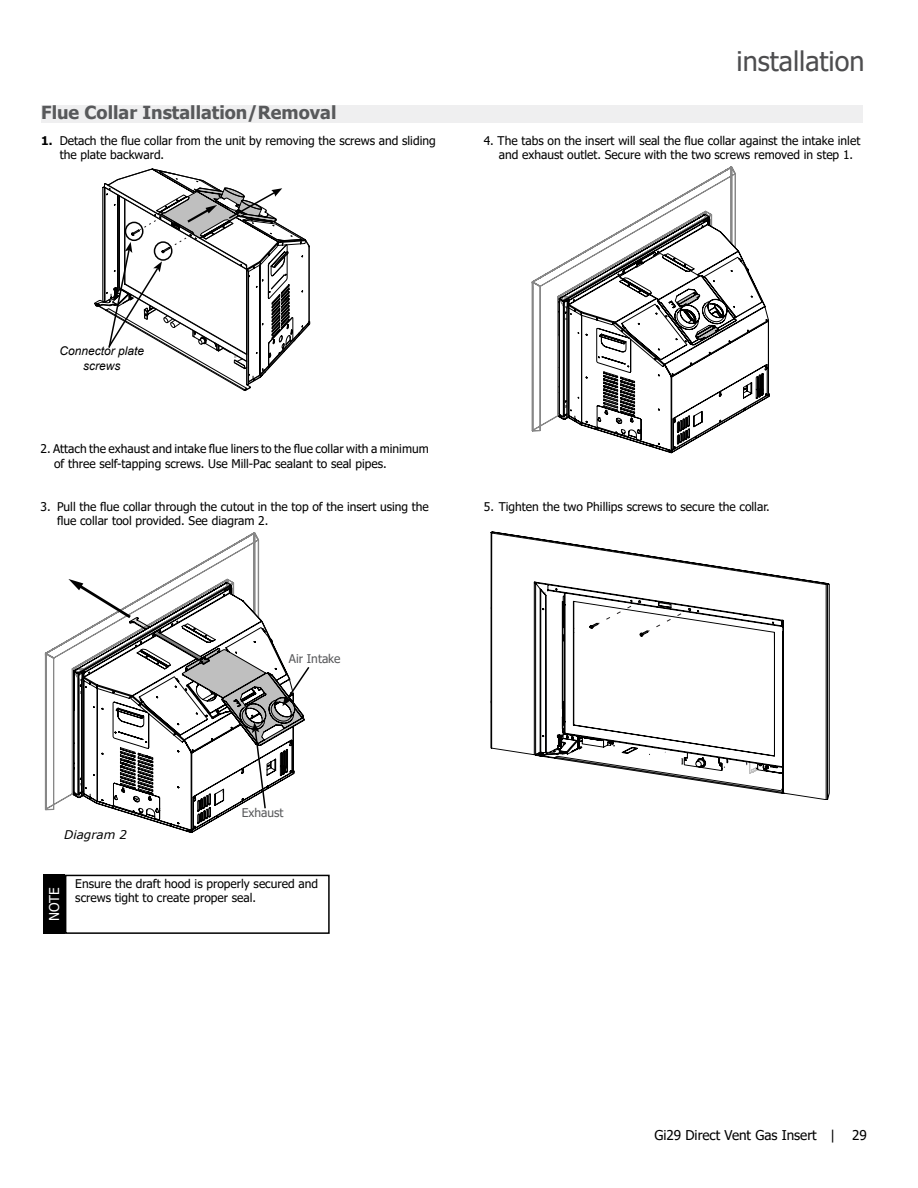
<style>
.page{position:relative;width:918px;height:1188px;background:#fff}
.page>*{position:absolute;margin:0;border:0;box-sizing:border-box;transform-origin:0 0}
.t1{font:27px "Tahoma";color:#4d4d4f}
.t2{font:700 18px "Tahoma";color:#58595b}
.t3{font:13.5px "Tahoma";color:#000}
.t4{font:13.5px "Tahoma";color:#fff}
.t5{font:12px/14.4px "Tahoma";color:#000}
.t6{font:italic 12px/14.4px "Arial";color:#000;text-align:center}
.t7{font:12px "Tahoma";color:#58595b}
.t8{font:italic 12px "Verdana";color:#000}
.s1{font-weight:700}
</style>
<div class="page">
<svg style="left:44px;top:532px;width:215px;height:279px"></svg>
<svg style="left:155px;top:822px;width:56px;height:11px"></svg>
<svg style="left:532px;top:166px;width:204px;height:265px"></svg>
<svg style="left:559px;top:214px;width:177px;height:6px"></svg>
<svg style="left:559px;top:220px;width:210px;height:233px"></svg>
<div style="left:41px;top:105px;width:822px;height:18px;background:#efeff0"></div>
<svg style="left:68px;top:579px;width:242px;height:243px"></svg>
<svg style="left:491px;top:532px;width:338px;height:268px"></svg>
<svg style="left:590px;top:601px;width:101px;height:35px"></svg>
<svg style="left:94px;top:168px;width:216px;height:223px"></svg>
<div style="left:43px;top:875px;width:22px;height:59px;background:#000"></div>
<div style="left:65px;top:875px;width:265px;height:59px;border:2px solid #000"></div>
<h2 class="t2" style="left:41px;top:100px;width:297px">Flue Collar Installation/Removal</h2>
<p class="t5" style="left:60px;top:134px;width:378px;text-indent:-18px"><span class="s1">1.</span> Detach the flue collar from the unit by removing the screws and sliding the plate backward.</p>
<h1 class="t1" style="left:737px;top:43px;width:130px">installation</h1>
<p class="t5" style="left:499px;top:134px;width:363px;text-indent:-15px">4. The tabs on the insert will seal the flue collar against the intake inlet and exhaust outlet. Secure with the two screws removed in step 1.</p>
<p class="t6" style="left:59px;top:344px;width:86px">Connector plate screws</p>
<p class="t5" style="left:54px;top:442px;width:376px;text-indent:-14px">2. Attach the exhaust and intake flue liners to the flue collar with a minimum of three self-tapping screws. Use Mill-Pac sealant to seal pipes.</p>
<p class="t5" style="left:57px;top:500px;width:373px;text-indent:-16px">3. Pull the flue collar through the cutout in the top of the insert using the flue collar tool provided. See diagram 2.</p>
<p class="t7" style="left:289px;top:650px;width:53px">Air Intake</p>
<p class="t5" style="left:484px;top:500px;width:287px">5. Tighten the two Phillips screws to secure the collar.</p>
<p class="t8" style="left:64px;top:827px;width:65px">Diagram 2</p>
<p class="t7" style="left:242px;top:805px;width:43px">Exhaust</p>
<p class="t4" style="left:45px;top:921px;width:35px;rotate:-90deg">NOTE</p>
<p class="t5" style="left:75px;top:877px;width:244px">Ensure the draft hood is properly secured and screws tight to create proper seal.</p>
<p class="t3" style="left:654px;top:1126px;width:182px">Gi29 Direct Vent Gas Insert |</p>
<p class="t3" style="left:852px;top:1126px;width:16px">29</p>
</div>
